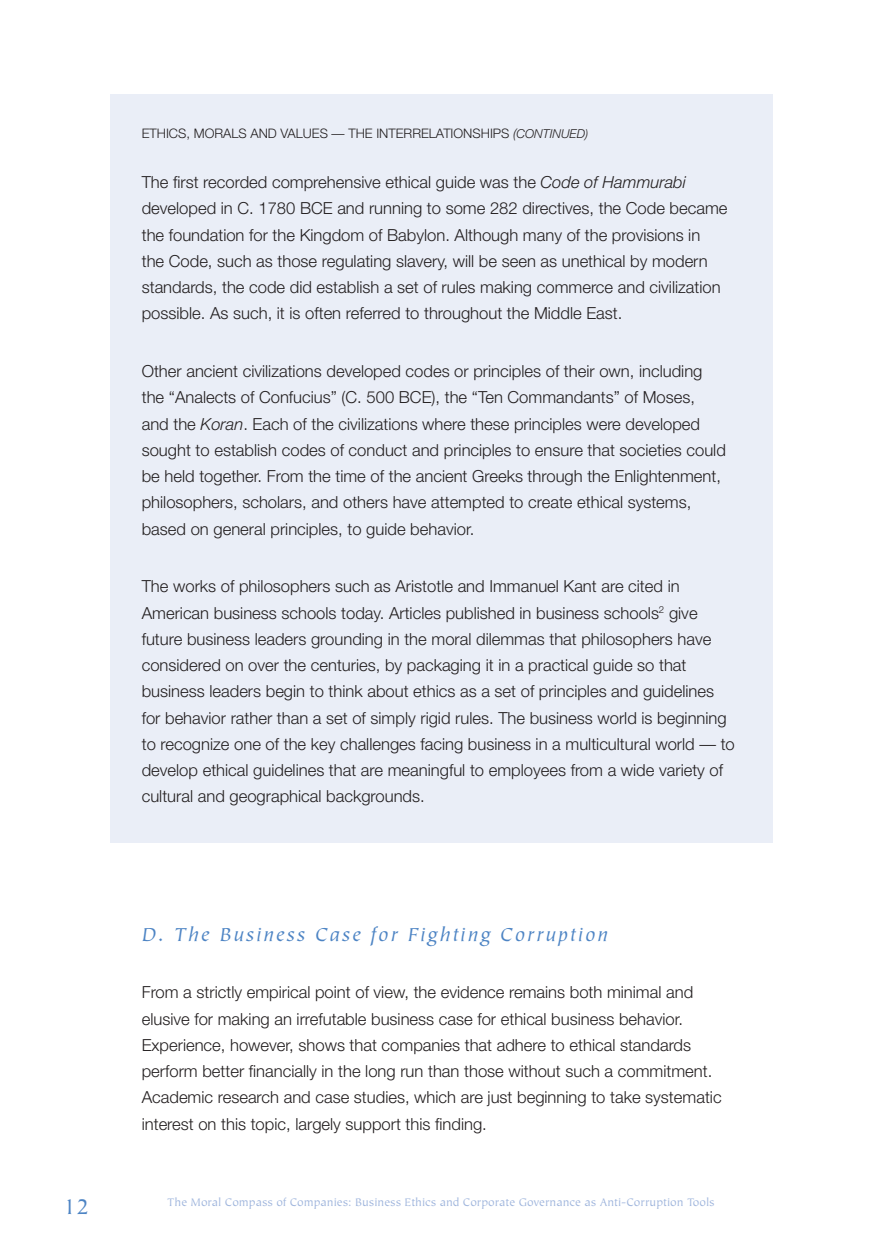
<style>
.page{position:relative;width:882px;height:1260px;background:#fff}
.page>*{position:absolute;margin:0;border:0;box-sizing:border-box;transform-origin:0 0}
.t1{font:24.5px "Tiepolo";color:#4d84c4}
.t2{font:italic 21px "Tiepolo";letter-spacing:.1em;color:#4d84c4}
.t3{font:300 16.62px/26.2px "Helvetica Neue";color:#231f20}
.t4{font:300 13.12px "Helvetica Neue";color:#231f20}
.t5{font:12.25px "Tiepolo";color:#a0b6dd}
.t6{font:italic 300 12.25px "Helvetica Neue";color:#231f20}
.s1{font-size:13.12px}
.s2{font-style:italic}
</style>
<div class="page">
<div style="left:110px;top:94px;width:663px;height:749px;background:#eaeef7"></div>
<h1 class="t1" style="left:63px;top:1194px;width:28px">12</h1>
<p class="t4" style="left:142px;top:125px;width:17px">Ethics</p>
<p class="t4" style="left:186px;top:125px;width:28px">, Morals</p>
<p class="t4" style="left:250px;top:125px;width:10px">and</p>
<p class="t4" style="left:281px;top:125px;width:17px">Values</p>
<p class="t4" style="left:332px;top:125px;width:26px">— the</p>
<p class="t4" style="left:376px;top:125px;width:12px">Interrelationships</p>
<p class="t6" style="left:513px;top:127px;width:12px"><span class="s1">(</span>continued</p>
<p class="t6" style="left:585px;top:127px;width:5px">)</p>
<p class="t3" style="left:142px;top:169px;width:587px">The first recorded comprehensive ethical guide was the <span class="s2">Code of Hammurabi </span>developed in C. 1780 BCE and running to some 282 directives, the Code became the foundation for the Kingdom of Babylon. Although many of the provisions in<br>the Code, such as those regulating slavery, will be seen as unethical by modern standards, the code did establish a set of rules making commerce and civilization possible. As such, it is often referred to throughout the Middle East.</p>
<p class="t3" style="left:142px;top:358px;width:586px">Other ancient civilizations developed codes or principles of their own, including the “Analects of Confucius” (C. 500 BCE), the “Ten Commandants” of Moses, and the <span class="s2">Koran</span>. Each of the civilizations where these principles were developed sought to establish codes of conduct and principles to ensure that societies could be held together. From the time of the ancient Greeks through the Enlightenment, philosophers, scholars, and others have attempted to create ethical systems, based on general principles, to guide behavior.</p>
<p class="t3" style="left:142px;top:573px;width:595px">The works of philosophers such as Aristotle and Immanuel Kant are cited in American business schools today. Articles published in business schools<sup>2</sup> give future business leaders grounding in the moral dilemmas that philosophers have considered on over the centuries, by packaging it in a practical guide so that business leaders begin to think about ethics as a set of principles and guidelines for behavior rather than a set of simply rigid rules. The business world is beginning to recognize one of the key challenges facing business in a multicultural world — to develop ethical guidelines that are meaningful to employees from a wide variety of cultural and geographical backgrounds.</p>
<p class="t2" style="left:142px;top:923px;width:468px">D. The Business Case for Fighting Corruption</p>
<p class="t3" style="left:142px;top:979px;width:581px">From a strictly empirical point of view, the evidence remains both minimal and elusive for making an irrefutable business case for ethical business behavior.<br>Experience, however, shows that companies that adhere to ethical standards perform better financially in the long run than those without such a commitment.<br>Academic research and case studies, which are just beginning to take systematic interest on this topic, largely support this finding.</p>
<p class="t5" style="left:167px;top:1195px;width:549px">The Moral Compass of Companies: Business Ethics and Corporate Governance as Anti-Corruption Tools</p>
</div>
